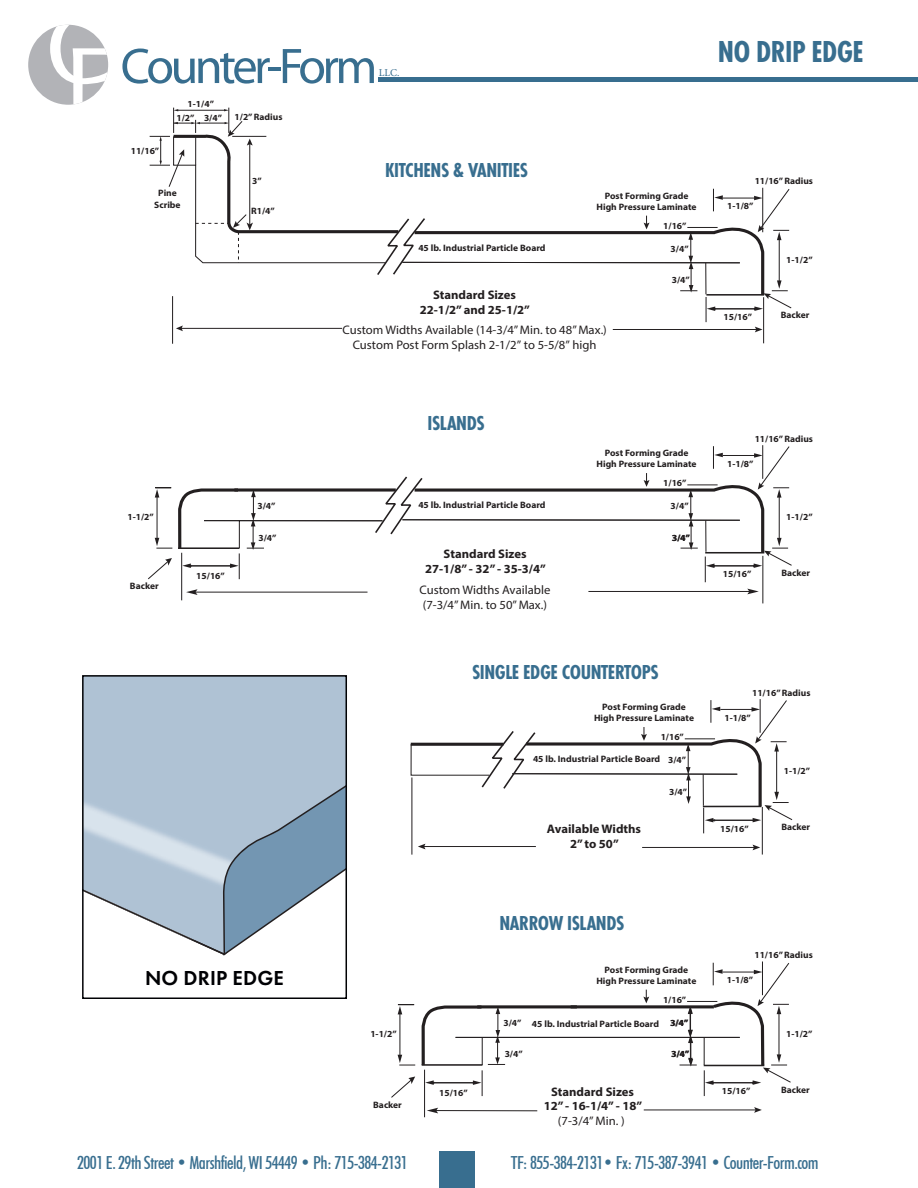
<style>
.page{position:relative;width:918px;height:1188px;background:#fff}
.page>*{position:absolute;margin:0;border:0;box-sizing:border-box;transform-origin:0 0}
.t1{font:700 31.5px "Futura PT Cond";letter-spacing:-.02em;color:#386e8f}
.t2{font:700 21px "Futura PT Cond";letter-spacing:-.02em;color:#386e8f}
.t3{font:600 21px "Futura PT";letter-spacing:.01em;color:#000104}
.t4{font:500 condensed 18px "Futura BT";letter-spacing:-.03em;color:#386e8f}
.t5{font:12.45px/14.9px "Myriad Pro";color:#231f20}
.t6{font:700 12.45px/14.9px "Myriad Pro";color:#231f20;text-align:center}
.t7{font:10.5px "Minion Pro";color:#386e8f}
.t8{font:700 9.3px/11.1px "Myriad Pro";color:#231f20;text-align:center}
</style>
<div class="page">
<hr style="left:378px;top:78px;width:540px;height:4px;background:#386e8f">
<div style="left:28px;top:25px;width:80px;height:80px;background:#b2b3b7;border-radius:50%"></div>
<svg style="left:50px;top:25px;width:58px;height:80px"></svg>
<svg style="left:122px;top:49px;width:252px;height:35px"></svg>
<div style="left:439px;top:1151px;width:36px;height:37px;background:#386e8f"></div>
<hr style="left:762px;top:807px;width:1px;height:48px;background:#231f20">
<hr style="left:642px;top:847px;width:113px;height:1px;background:#231f20">
<svg style="left:753px;top:845px;width:7px;height:5px"></svg>
<hr style="left:423px;top:846px;width:113px;height:1px;background:#231f20">
<hr style="left:571px;top:1005px;width:143px;height:3px;background:#231f20">
<hr style="left:644px;top:1110px;width:113px;height:1px;background:#231f20">
<svg style="left:754px;top:1107px;width:8px;height:6px"></svg>
<hr style="left:477px;top:1005px;width:100px;height:3px;background:#231f20">
<hr style="left:424px;top:1070px;width:1px;height:47px;background:#231f20">
<hr style="left:432px;top:1082px;width:43px;height:1px;background:#231f20">
<svg style="left:425px;top:1080px;width:9px;height:5px"></svg>
<svg style="left:473px;top:1008px;width:32px;height:88px"></svg>
<hr style="left:435px;top:1110px;width:102px;height:1px;background:#231f20">
<svg style="left:427px;top:1108px;width:11px;height:5px"></svg>
<hr style="left:157px;top:496px;width:1px;height:43px;background:#231f20">
<svg style="left:155px;top:538px;width:17px;height:11px"></svg>
<svg style="left:155px;top:487px;width:16px;height:11px"></svg>
<hr style="left:172px;top:296px;width:1px;height:48px;background:#231f20">
<hr style="left:762px;top:556px;width:1px;height:47px;background:#231f20">
<hr style="left:588px;top:591px;width:163px;height:1px;background:#231f20">
<svg style="left:747px;top:589px;width:12px;height:5px"></svg>
<hr style="left:763px;top:297px;width:1px;height:46px;background:#231f20">
<svg style="left:150px;top:108px;width:642px;height:224px"></svg>
<hr style="left:705px;top:263px;width:1px;height:31px;background:#231f20">
<svg style="left:485px;top:699px;width:308px;height:134px"></svg>
<hr style="left:703px;top:774px;width:1px;height:32px;background:#231f20">
<hr style="left:456px;top:1037px;width:284px;height:1px;background:#231f20">
<svg style="left:680px;top:1008px;width:17px;height:59px"></svg>
<svg style="left:643px;top:990px;width:6px;height:13px"></svg>
<hr style="left:687px;top:1001px;width:30px;height:1px;background:#231f20">
<svg style="left:704px;top:962px;width:87px;height:134px"></svg>
<hr style="left:762px;top:445px;width:1px;height:34px;background:#231f20">
<svg style="left:398px;top:446px;width:394px;height:136px"></svg>
<hr style="left:705px;top:520px;width:1px;height:32px;background:#231f20">
<svg style="left:178px;top:487px;width:307px;height:581px"></svg>
<svg style="left:148px;top:558px;width:24px;height:22px"></svg>
<svg style="left:391px;top:1076px;width:24px;height:22px"></svg>
<div style="left:85px;top:678px;width:259px;height:47px;background:#afc2d4"></div>
<img style="left:85px;top:719px;width:213px;height:6px">
<svg style="left:85px;top:725px;width:259px;height:231px"></svg>
<div style="left:82px;top:675px;width:265px;height:324px;border:2px solid #000104"></div>
<p class="t8" style="left:188px;top:98px;width:28px">1-1/4”</p>
<p class="t8" style="left:131px;top:145px;width:30px">11/16”</p>
<p class="t8" style="left:176px;top:112px;width:20px">1/2”</p>
<p class="t8" style="left:204px;top:112px;width:20px">3/4”</p>
<p class="t8" style="left:154px;top:187px;width:28px">Pine<br>Scribe</p>
<p class="t8" style="left:235px;top:111px;width:49px">1/2” Radius</p>
<p class="t8" style="left:252px;top:175px;width:11px">3”</p>
<p class="t8" style="left:251px;top:205px;width:25px">R1/4”</p>
<p class="t8" style="left:127px;top:511px;width:28px">1-1/2”</p>
<p class="t8" style="left:130px;top:580px;width:30px">Backer</p>
<p class="t8" style="left:196px;top:570px;width:30px">15/16”</p>
<p class="t8" style="left:257px;top:500px;width:20px">3/4”</p>
<p class="t8" style="left:259px;top:532px;width:20px">3/4”</p>
<h2 class="t3" style="left:145px;top:965px;width:141px">NO DRIP EDGE</h2>
<p class="t7" style="left:379px;top:65px;width:22px">LLC.</p>
<h1 class="t1" style="left:718px;top:33px;width:148px">NO DRIP EDGE</h1>
<h2 class="t2" style="left:385px;top:158px;width:144px">KITCHENS &amp; VANITIES</h2>
<p class="t8" style="left:418px;top:242px;width:129px">45 lb. Industrial Particle Board</p>
<h3 class="t6" style="left:420px;top:287px;width:112px">Standard Sizes<br>22-1/2” and 25-1/2”</h3>
<p class="t8" style="left:597px;top:190px;width:101px">Post Forming Grade<br>High Pressure Laminate</p>
<p class="t8" style="left:663px;top:220px;width:25px">1/16”</p>
<p class="t8" style="left:671px;top:243px;width:20px">3/4”</p>
<p class="t8" style="left:672px;top:274px;width:20px">3/4”</p>
<h3 class="t5" style="left:343px;top:323px;width:266px;text-align:center">Custom Widths Available (14-3/4” Min. to 48” Max.)<br>Custom Post Form Splash 2-1/2” to 5-5/8” high</h3>
<h2 class="t2" style="left:428px;top:411px;width:59px">ISLANDS</h2>
<p class="t8" style="left:418px;top:499px;width:129px">45 lb. Industrial Particle Board</p>
<h3 class="t6" style="left:425px;top:546px;width:122px">Standard Sizes<br>27-1/8” - 32” - 35-3/4”</h3>
<h3 class="t5" style="left:420px;top:583px;width:132px">Custom Widths Available (7-3/4” Min. to 50” Max.)</h3>
<p class="t8" style="left:597px;top:447px;width:101px">Post Forming Grade<br>High Pressure Laminate</p>
<p class="t8" style="left:663px;top:477px;width:25px">1/16”</p>
<p class="t8" style="left:671px;top:500px;width:20px">3/4”</p>
<p class="t8" style="left:672px;top:532px;width:20px">3/4”</p>
<h2 class="t2" style="left:472px;top:659px;width:188px">SINGLE EDGE COUNTERTOPS</h2>
<p class="t8" style="left:594px;top:701px;width:101px">Post Forming Grade<br>High Pressure Laminate</p>
<p class="t8" style="left:661px;top:731px;width:25px">1/16”</p>
<p class="t8" style="left:533px;top:753px;width:129px">45 lb. Industrial Particle Board</p>
<p class="t8" style="left:668px;top:754px;width:20px">3/4”</p>
<p class="t8" style="left:669px;top:786px;width:20px">3/4”</p>
<p class="t8" style="left:755px;top:175px;width:60px">11/16” Radius</p>
<p class="t8" style="left:727px;top:200px;width:28px">1-1/8”</p>
<p class="t8" style="left:724px;top:311px;width:30px">15/16”</p>
<p class="t8" style="left:786px;top:254px;width:28px">1-1/2”</p>
<p class="t8" style="left:781px;top:309px;width:30px">Backer</p>
<p class="t8" style="left:755px;top:433px;width:60px">11/16” Radius</p>
<p class="t8" style="left:727px;top:458px;width:28px">1-1/8”</p>
<p class="t8" style="left:786px;top:511px;width:28px">1-1/2”</p>
<p class="t8" style="left:723px;top:568px;width:30px">15/16”</p>
<p class="t8" style="left:781px;top:567px;width:30px">Backer</p>
<p class="t8" style="left:752px;top:687px;width:60px">11/16” Radius</p>
<p class="t8" style="left:725px;top:712px;width:28px">1-1/8”</p>
<p class="t8" style="left:784px;top:765px;width:28px">1-1/2”</p>
<h3 class="t6" style="left:547px;top:821px;width:96px">Available Widths<br>2” to 50”</h3>
<p class="t8" style="left:720px;top:823px;width:30px">15/16”</p>
<p class="t8" style="left:781px;top:821px;width:30px">Backer</p>
<p class="t8" style="left:370px;top:1028px;width:28px">1-1/2”</p>
<p class="t8" style="left:373px;top:1099px;width:30px">Backer</p>
<p class="t8" style="left:439px;top:1087px;width:30px">15/16”</p>
<h2 class="t2" style="left:500px;top:911px;width:126px">NARROW ISLANDS</h2>
<p class="t8" style="left:596px;top:964px;width:101px">Post Forming Grade<br>High Pressure Laminate</p>
<p class="t8" style="left:504px;top:1017px;width:20px">3/4”</p>
<p class="t8" style="left:505px;top:1048px;width:20px">3/4”</p>
<p class="t8" style="left:663px;top:994px;width:25px">1/16”</p>
<p class="t8" style="left:532px;top:1018px;width:129px">45 lb. Industrial Particle Board</p>
<p class="t8" style="left:670px;top:1017px;width:20px">3/4”</p>
<p class="t8" style="left:672px;top:1048px;width:20px">3/4”</p>
<h3 class="t6" style="left:544px;top:1084px;width:100px">Standard Sizes<br>12” - 16-1/4” - 18”</h3>
<h3 class="t5" style="left:558px;top:1114px;width:68px">(7-3/4” Min. )</h3>
<p class="t8" style="left:754px;top:949px;width:60px">11/16” Radius</p>
<p class="t8" style="left:727px;top:974px;width:28px">1-1/8”</p>
<p class="t8" style="left:786px;top:1028px;width:28px">1-1/2”</p>
<p class="t8" style="left:722px;top:1085px;width:30px">15/16”</p>
<p class="t8" style="left:781px;top:1084px;width:30px">Backer</p>
<h3 class="t4" style="left:77px;top:1152px;width:332px">2001 E. 29th Street • Marshfield, WI 54449 • Ph: 715-384-2131</h3>
<h3 class="t4" style="left:511px;top:1152px;width:309px">TF: 855-384-2131• Fx: 715-387-3941 • Counter-Form.com</h3>
</div>
